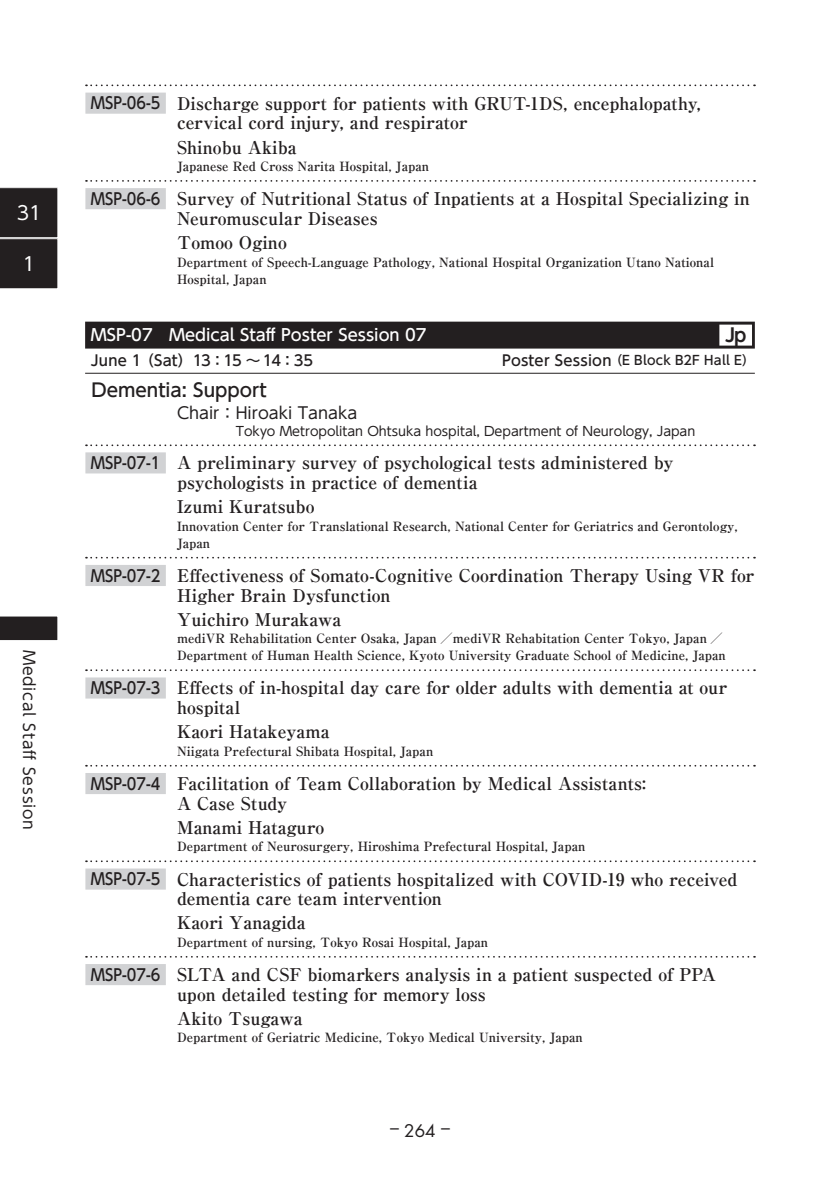
<style>
.page{position:relative;width:840px;height:1191px;background:#fff}
.page>*{position:absolute;margin:0;border:0;box-sizing:border-box;transform-origin:0 0}
.t1{font:18.8px "UD Shin Go Pr 6 N";color:#fff}
.t2{font:500 18.4px "UD Shin Go Pr 6 N";color:#231f20}
.t3{font:700 18.4px "UD Shin Go Pr 6 N De";color:#231f20}
.t4{font:700 17.6px/19.8px "Ryumin Pr 6 N";color:#231f20}
.t5{font:17px "Futura Std";color:#231f20;scale:2.5 1}
.t6{font:500 16.2px "UD Shin Go Pr 6 N";color:#fff}
.t7{font:16.2px "UD Shin Go Pr 6 N";color:#231f20}
.t8{font:15.6px "UD Shin Go Pr 6 N";letter-spacing:.05em;color:#231f20}
.t9{font:500 14.8px "UD Shin Go Pr 6 N";letter-spacing:.01em;color:#231f20}
.t10{font:700 12.8px/17px "Ryumin Pr 6 N";color:#231f20}
.t11{font:12.8px "UD Shin Go Pr 6 N";color:#231f20}
.t12{font:500 12.8px "UD Shin Go Pr 6 N";letter-spacing:.025em;color:#231f20}
.s1{font-family:"UD Shin Go Pr 6 N";font-weight:500;font-size:16.2px}
.s2{font-size:14.8px}
</style>
<div class="page">
<svg style="left:86px;top:84px;width:668px;height:2px"></svg>
<div style="left:85px;top:93px;width:81px;height:21px;background:#d1d2d4"></div>
<svg style="left:86px;top:180px;width:668px;height:2px"></svg>
<div style="left:85px;top:188px;width:81px;height:21px;background:#d1d2d4"></div>
<div style="left:85px;top:322px;width:669px;height:26px;background:#231f20"></div>
<div style="left:719px;top:324px;width:32px;height:21px;background:#fff"></div>
<hr style="left:85px;top:373px;width:669px;height:1px;background:#231f20">
<svg style="left:86px;top:444px;width:668px;height:2px"></svg>
<div style="left:85px;top:452px;width:81px;height:21px;background:#d1d2d4"></div>
<svg style="left:86px;top:557px;width:668px;height:1px"></svg>
<div style="left:85px;top:565px;width:81px;height:21px;background:#d1d2d4"></div>
<svg style="left:86px;top:669px;width:668px;height:2px"></svg>
<div style="left:85px;top:677px;width:81px;height:21px;background:#d1d2d4"></div>
<svg style="left:86px;top:765px;width:668px;height:1px"></svg>
<div style="left:85px;top:773px;width:81px;height:21px;background:#d1d2d4"></div>
<svg style="left:86px;top:860px;width:668px;height:2px"></svg>
<div style="left:85px;top:868px;width:81px;height:21px;background:#d1d2d4"></div>
<svg style="left:86px;top:956px;width:668px;height:1px"></svg>
<div style="left:85px;top:964px;width:81px;height:21px;background:#d1d2d4"></div>
<svg style="left:0;top:187px;width:58px;height:102px;background:#2d292a"></svg>
<svg style="left:0;top:616px;width:58px;height:25px"></svg>
<p class="t1" style="left:17px;top:197px;width:26px">31</p>
<p class="t1" style="left:23px;top:248px;width:14px">1</p>
<p class="t8" style="left:42px;top:649px;width:182px;rotate:90deg">Medical Staff Session</p>
<p class="t4" style="left:177px;top:92px;width:525px;text-indent:-86px"><span class="s1">MSP-06-5</span> Discharge support for patients with GRUT-1DS, encephalopathy, cervical cord injury, and respirator</p>
<p class="t4" style="left:177px;top:136px;width:121px">Shinobu Akiba</p>
<p class="t10" style="left:177px;top:157px;width:253px">Japanese Red Cross Narita Hospital, Japan</p>
<p class="t4" style="left:177px;top:188px;width:574px;text-indent:-86px"><span class="s1">MSP-06-6</span> Survey of Nutritional Status of Inpatients at a Hospital Specializing in<br>Neuromuscular Diseases</p>
<p class="t4" style="left:177px;top:232px;width:111px">Tomoo Ogino</p>
<p class="t10" style="left:177px;top:253px;width:538px">Department of Speech-Language Pathology, National Hospital Organization Utano National<br>Hospital, Japan</p>
<p class="t6" style="left:91px;top:322px;width:337px">MSP-07　Medical Staff Poster Session 07</p>
<p class="t3" style="left:724px;top:320px;width:23px">Jp</p>
<p class="t9" style="left:91px;top:348px;width:224px">June 1 （Sat）13：15 ～ 14：35</p>
<p class="t12" style="left:487px;top:350px;width:269px"><span class="s2">　Poster Session</span> （E Block B2F Hall E）</p>
<p class="t2" style="left:91px;top:375px;width:177px">Dementia: Support</p>
<p class="t7" style="left:177px;top:399px;width:198px">Chair：Hiroaki Tanaka　</p>
<p class="t11" style="left:236px;top:420px;width:461px">Tokyo Metropolitan Ohtsuka hospital, Department of Neurology, Japan</p>
<p class="t4" style="left:177px;top:452px;width:498px;text-indent:-86px"><span class="s1">MSP-07-1</span> A preliminary survey of psychological tests administered by psychologists in practice of dementia</p>
<p class="t4" style="left:177px;top:496px;width:139px">Izumi Kuratsubo</p>
<p class="t10" style="left:177px;top:517px;width:561px">Innovation Center for Translational Research, National Center for Geriatrics and Gerontology,<br>Japan</p>
<p class="t4" style="left:177px;top:564px;width:578px;text-indent:-86px"><span class="s1">MSP-07-2</span> Effectiveness of Somato-Cognitive Coordination Therapy Using VR for<br>Higher Brain Dysfunction</p>
<p class="t4" style="left:177px;top:608px;width:166px">Yuichiro Murakawa</p>
<p class="t10" style="left:177px;top:629px;width:550px">mediVR Rehabilitation Center Osaka, Japan ／mediVR Rehabitation Center Tokyo, Japan ／<br>Department of Human Health Science, Kyoto University Graduate School of Medicine, Japan</p>
<p class="t4" style="left:177px;top:677px;width:551px;text-indent:-86px"><span class="s1">MSP-07-3</span> Effects of in-hospital day care for older adults with dementia at our hospital</p>
<p class="t4" style="left:177px;top:721px;width:154px">Kaori Hatakeyama</p>
<p class="t10" style="left:177px;top:742px;width:258px">Niigata Prefectural Shibata Hospital, Japan</p>
<p class="t4" style="left:177px;top:772px;width:470px;text-indent:-86px"><span class="s1">MSP-07-4</span> Facilitation of Team Collaboration by Medical Assistants:<br>A Case Study</p>
<p class="t4" style="left:177px;top:816px;width:149px">Manami Hataguro</p>
<p class="t10" style="left:177px;top:837px;width:409px">Department of Neurosurgery, Hiroshima Prefectural Hospital, Japan</p>
<p class="t4" style="left:177px;top:868px;width:561px;text-indent:-86px"><span class="s1">MSP-07-5</span> Characteristics of patients hospitalized with COVID-19 who received dementia care team intervention</p>
<p class="t4" style="left:177px;top:912px;width:130px">Kaori Yanagida</p>
<p class="t10" style="left:177px;top:933px;width:312px">Department of nursing, Tokyo Rosai Hospital, Japan</p>
<p class="t4" style="left:177px;top:963px;width:540px;text-indent:-86px"><span class="s1">MSP-07-6</span> SLTA and CSF biomarkers analysis in a patient suspected of PPA upon detailed testing for memory loss</p>
<p class="t4" style="left:177px;top:1007px;width:127px">Akito Tsugawa</p>
<p class="t10" style="left:177px;top:1028px;width:407px">Department of Geriatric Medicine, Tokyo Medical University, Japan</p>
<p class="t5" style="left:390px;top:1120px;width:25px">-264 -</p>
</div>
